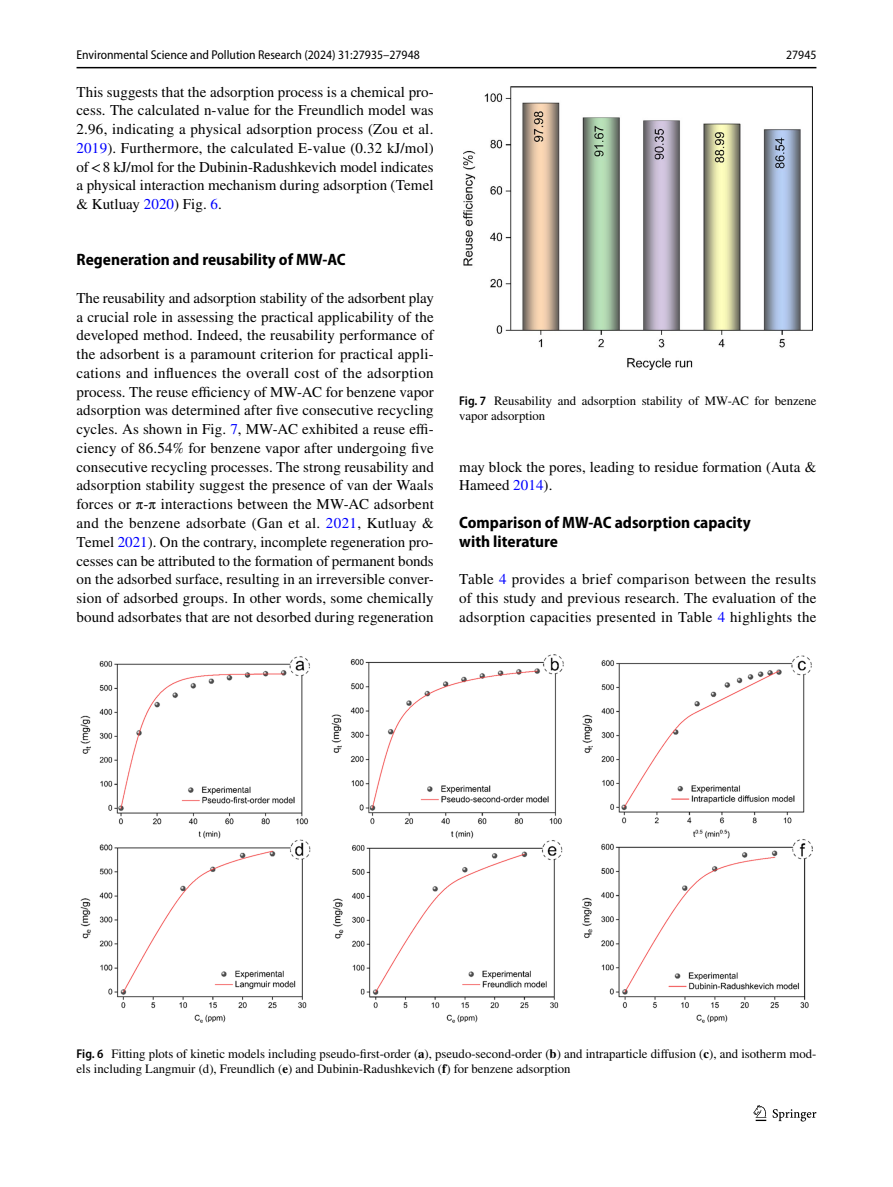
<style>
.page{position:relative;width:893px;height:1187px;background:#fff}
.page>*{position:absolute;margin:0;border:0;box-sizing:border-box;transform-origin:0 0}
.t1{font:700 semi-condensed 16.5px/18.8px "Myriad Pro";color:#000}
.t2{font:15px/18.8px "STIX";letter-spacing:.005em;color:#000;text-align:justify}
.t3{font:12.75px/15px "STIX";color:#000}
.t4{font:semi-condensed 12.75px "Myriad Pro";color:#000}
.s1{color:#00f}
.s2{font-family:"Myriad Pro";font-weight:600;font-stretch:semi-condensed}
.s3{font-weight:700}
</style>
<div class="page">
<hr style="left:77px;top:67px;width:739px;height:1px;background:#000">
<svg style="left:753px;top:1105px;width:13px;height:15px"></svg>
<svg style="left:773px;top:1109px;width:43px;height:12px"></svg>
<img style="left:81px;top:654px;width:731px;height:368px">
<img style="left:463px;top:87px;width:349px;height:282px">
<p class="t4" style="left:77px;top:48px;width:345px">Environmental Science and Pollution Research (2024) 31:27935–27948</p>
<p class="t4" style="left:786px;top:48px;width:32px">27945</p>
<p class="t2" style="left:77px;top:83px;width:359px">This suggests that the adsorption process is a chemical pro&shy;cess. The calculated n-value for the Freundlich model was 2.96, indicating a physical adsorption process (Zou et al.<br><span class="s1">2019</span>). Furthermore, the calculated E-value (0.32 kJ/mol) of&lt;8 kJ/mol for the Dubinin-Radushkevich model indicates a physical interaction mechanism during adsorption (Temel &amp; Kutluay <span class="s1">2020</span>) Fig. <span class="s1">6</span>.</p>
<p class="t1" style="left:77px;top:250px;width:271px">Regeneration and reusability of MW‑AC</p>
<p class="t2" style="left:77px;top:289px;width:359px">The reusability and adsorption stability of the adsorbent play a crucial role in assessing the practical applicability of the developed method. Indeed, the reusability performance of the adsorbent is a paramount criterion for practical appli&shy;cations and influences the overall cost of the adsorption process. The reuse efficiency of MW-AC for benzene vapor adsorption was determined after five consecutive recycling cycles. As shown in Fig. <span class="s1">7</span>, MW-AC exhibited a reuse effi&shy;ciency of 86.54% for benzene vapor after undergoing five consecutive recycling processes. The strong reusability and adsorption stability suggest the presence of van der Waals forces or π-π interactions between the MW-AC adsorbent and the benzene adsorbate (Gan et al. <span class="s1">2021</span>, Kutluay &amp; Temel <span class="s1">2021</span>). On the contrary, incomplete regeneration pro&shy;cesses can be attributed to the formation of permanent bonds on the adsorbed surface, resulting in an irreversible conver&shy;sion of adsorbed groups. In other words, some chemically bound adsorbates that are not desorbed during regeneration</p>
<p class="t3" style="left:459px;top:394px;width:359px"><span class="s2">Fig. 7</span> Reusability and adsorption stability of MW-AC for benzene vapor adsorption</p>
<p class="t2" style="left:459px;top:458px;width:359px">may block the pores, leading to residue formation (Auta &amp;<br>Hameed <span class="s1">2014</span>).</p>
<p class="t1" style="left:459px;top:513px;width:293px">Comparison of MW‑AC adsorption capacity with literature</p>
<p class="t2" style="left:459px;top:571px;width:359px">Table <span class="s1">4</span> provides a brief comparison between the results of this study and previous research. The evaluation of the adsorption capacities presented in Table <span class="s1">4</span> highlights the</p>
<p class="t3" style="left:77px;top:1046px;width:741px"><span class="s2">Fig. 6</span> Fitting plots of kinetic models including pseudo-first-order (<span class="s3">a</span>), pseudo-second-order (<span class="s3">b</span>) and intraparticle diffusion (<span class="s3">c</span>), and isotherm mod&shy;els including Langmuir (d), Freundlich (<span class="s3">e</span>) and Dubinin-Radushkevich (<span class="s3">f</span>) for benzene adsorption</p>
</div>
